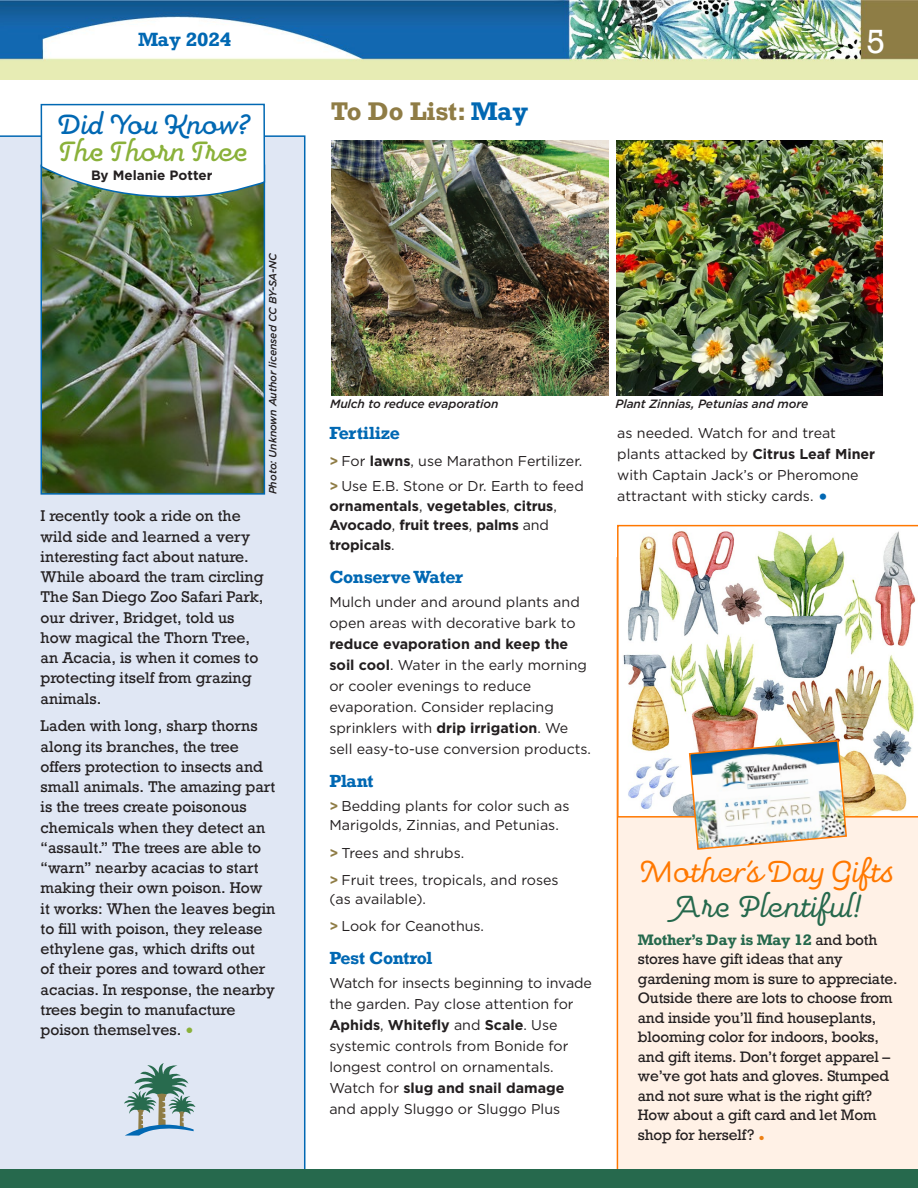
<style>
.page{position:relative;width:918px;height:1188px;background:#fff}
.page>*{position:absolute;margin:0;border:0;box-sizing:border-box;transform-origin:0 0}
.t1{font:36px/34.5px "Pauline Script";color:#ff7800;text-align:center}
.t2{font:500 33px/27px "Pauline Script";color:#8ab13a}
.t3{font:31.5px "Rockwell";color:#fff}
.t4{font:700 24px "Rockwell";color:#8f7c45}
.t5{font:700 18px "Rockwell";color:#0168b3}
.t6{font:700 16.5px "Rockwell";letter-spacing:-.02em;color:#0168b3}
.t7{font:14.7px/20.2px "Rockwell";color:#231f20}
.t8{font:14.25px/21px "Gotham";color:#231f20}
.t9{font:14.25px/19.5px "Rockwell";letter-spacing:-.01em;color:#231f20}
.t10{font:700 14.25px/19.5px "Gotham";letter-spacing:-.01em;color:#231f20}
.t11{font:700 13.5px "Gotham";color:#231f20}
.t12{font:italic 500 12px "Gotham";letter-spacing:-.01em;color:#231f20}
.t13{font:italic 500 10.5px "Gotham";letter-spacing:-.01em;color:#231f20}
.s1{color:#0168b3}
.s2{font-size:21px;color:#8ab13a}
.s3{font-weight:700;color:#8f7c45}
.s4{font-weight:700}
.s5{font-weight:400}
.s6{font-weight:700;font-size:21px;color:#0168b3}
.s7{color:#26694d}
.s8{font-weight:700;color:#26694d}
.s9{font-family:"Gotham";font-weight:700;color:#ed8014}
</style>
<div class="page">
<div style="left:0;top:135px;width:306px;height:1034px;background:#e0e7f4"></div>
<div style="left:616px;top:557px;width:302px;height:612px;background:#fff1e6"></div>
<img style="left:0;top:0;width:918px;height:80px">
<div style="left:0;top:1169px;width:918px;height:19px;background:#26694d"></div>
<img style="left:617px;top:525px;width:301px;height:293px">
<img style="left:688px;top:739px;width:160px;height:112px">
<img style="left:331px;top:140px;width:278px;height:256px">
<img style="left:617px;top:140px;width:265px;height:256px">
<img style="left:40px;top:103px;width:226px;height:932px">
<svg style="left:124px;top:1063px;width:71px;height:73px"></svg>
<p class="t5" style="left:138px;top:28px;width:95px">May 2024</p>
<p class="t3" style="left:866px;top:22px;width:20px">5</p>
<p class="t2" style="left:55px;top:110px;width:195px"><span class="s1">Did You Know?<br></span>The Thorn Tree</p>
<p class="t11" style="left:91px;top:167px;width:123px">By Melanie Potter</p>
<p class="t13" style="left:266px;top:494px;width:243px;rotate:-90deg">Photo: Unknown Author licensed CC BY-SA-NC</p>
<p class="t7" style="left:41px;top:506px;width:225px">I recently took a ride on the wild side and learned a very interesting fact about nature.<br>While aboard the tram circling<br>The San Diego Zoo Safari Park, our driver, Bridget, told us how magical the Thorn Tree, an Acacia, is when it comes to protecting itself from grazing animals.</p>
<p class="t7" style="left:41px;top:716px;width:236px">Laden with long, sharp thorns along its branches, the tree offers protection to insects and small animals. The amazing part is the trees create poisonous chemicals when they detect an “assault.” The trees are able to “warn” nearby acacias to start making their own poison. How it works: When the leaves begin to fill with poison, they release ethylene gas, which drifts out<br>of their pores and toward other acacias. In response, the nearby trees begin to manufacture poison themselves. <span class="s2">•</span></p>
<p class="t4" style="left:331px;top:96px;width:199px">To Do List: <span class="s1">May</span></p>
<p class="t12" style="left:330px;top:396px;width:170px">Mulch to reduce evaporation</p>
<p class="t12" style="left:615px;top:396px;width:194px">Plant Zinnias, Petunias and more</p>
<p class="t6" style="left:329px;top:422px;width:72px">Fertilize</p>
<p class="t8" style="left:329px;top:448px;width:256px;line-height:25.5px"><span class="s3">&gt;</span> For <span class="s4">lawns</span>, use Marathon Fertilizer. <span class="s3">&gt;</span> Use E.B. Stone or Dr. Earth to feed</p>
<p class="t10" style="left:329px;top:496px;width:229px">ornamentals<span class="s5">,</span> vegetables<span class="s5">,</span> citrus<span class="s5">,<br></span>Avocado<span class="s5">,</span> fruit trees<span class="s5">,</span> palms <span class="s5">and </span>tropicals<span class="s5">.</span></p>
<p class="t6" style="left:329px;top:566px;width:135px">Conserve Water</p>
<p class="t8" style="left:329px;top:591px;width:263px">Mulch under and around plants and open areas with decorative bark to <span class="s4">reduce evaporation and keep the soil cool</span>. Water in the early morning or cooler evenings to reduce evaporation. Consider replacing sprinklers with <span class="s4">drip irrigation</span>. We sell easy-to-use conversion products.</p>
<p class="t6" style="left:329px;top:770px;width:46px">Plant</p>
<p class="t8" style="left:329px;top:796px;width:242px;line-height:19.5px"><span class="s3">&gt;</span> Bedding plants for color such as<br>Marigolds, Zinnias, and Petunias.</p>
<p class="t8" style="left:329px;top:842px;width:136px"><span class="s3">&gt;</span> Trees and shrubs.</p>
<p class="t8" style="left:329px;top:869px;width:231px;line-height:19.5px"><span class="s3">&gt;</span> Fruit trees, tropicals, and roses (as available).</p>
<p class="t8" style="left:329px;top:915px;width:156px"><span class="s3">&gt;</span> Look for Ceanothus.</p>
<p class="t6" style="left:329px;top:948px;width:105px">Pest Control</p>
<p class="t8" style="left:329px;top:972px;width:264px">Watch for insects beginning to invade the garden. Pay close attention for <span class="s4">Aphids</span>, <span class="s4">Whitefly</span> and <span class="s4">Scale</span>. Use systemic controls from Bonide for longest control on ornamentals.<br>Watch for <span class="s4">slug and snail damage </span>and apply Sluggo or Sluggo Plus</p>
<p class="t8" style="left:617px;top:422px;width:259px">as needed. Watch for and treat plants attacked by <span class="s4">Citrus Leaf Miner </span>with Captain Jack’s or Pheromone attractant with sticky cards. <span class="s6">•</span></p>
<p class="t1" style="left:638px;top:854px;width:257px">Mother’s Day Gifts<br><span class="s7">Are Plentiful!</span></p>
<p class="t9" style="left:638px;top:930px;width:261px"><span class="s8">Mother’s Day is May 12</span> and both stores have gift ideas that any gardening mom is sure to appreciate.<br>Outside there are lots to choose from and inside you’ll find houseplants, blooming color for indoors, books, and gift items. Don’t forget apparel – we’ve got hats and gloves. Stumped and not sure what is the right gift?<br>How about a gift card and let Mom shop for herself? <span class="s9">•</span></p>
</div>
